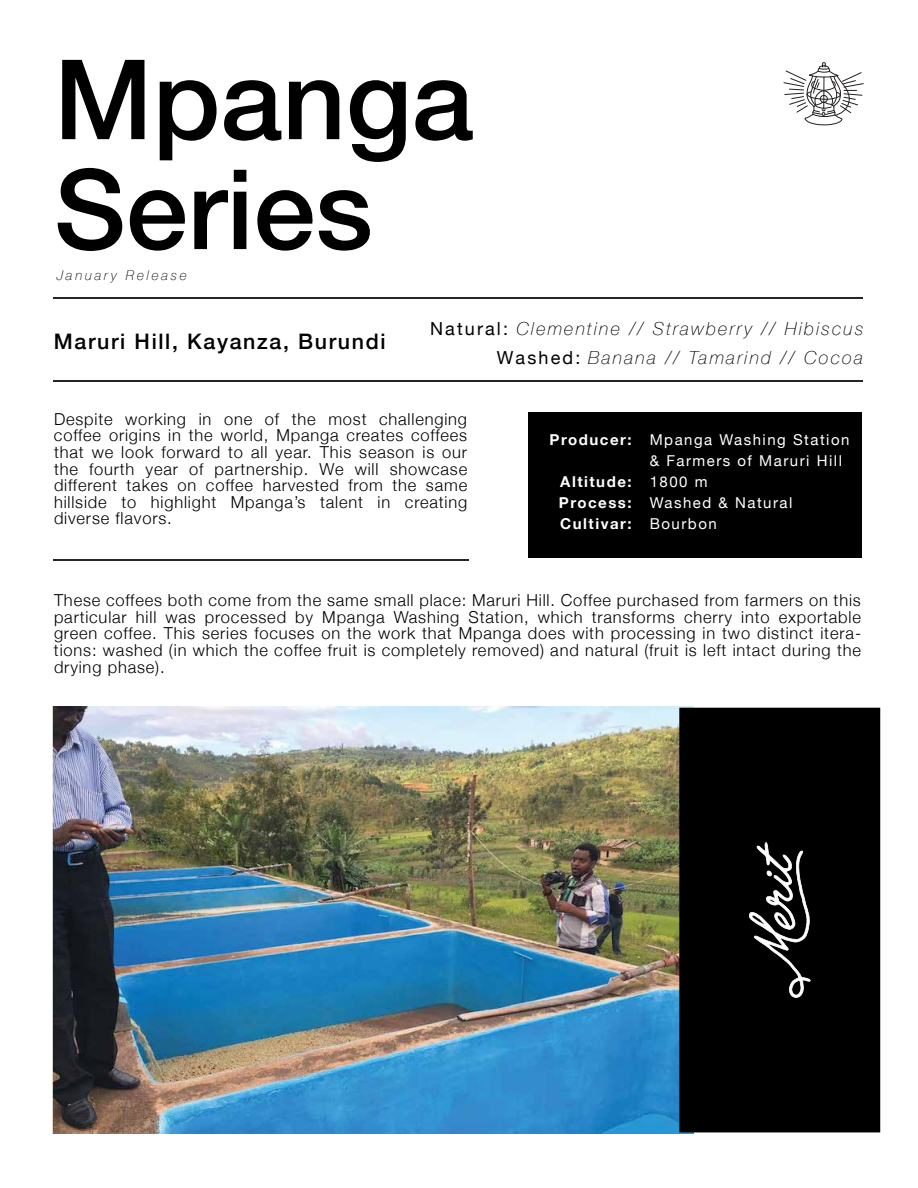
<style>
.page{position:relative;width:918px;height:1188px;background:#fff}
.page>*{position:absolute;margin:0;border:0;box-sizing:border-box;transform-origin:0 0}
.t1{font:500 111px/109.9px "Helvetica Neue";color:#000}
.t2{font:500 21.3px "Helvetica Neue";letter-spacing:.075em;color:#000}
.t3{font:italic 100 18px "Helvetica Neue";letter-spacing:.12em;color:#000}
.t4{font:300 16.5px/16.5px "Helvetica Neue";letter-spacing:.05em;color:#000;text-align:justify}
.t5{font:15px/21px "Helvetica Neue";letter-spacing:.1em;color:#fdfefe}
.t6{font:700 15px/21px "Helvetica Neue";letter-spacing:.1em;color:#fdfefe;text-align:justify}
.t7{font:italic 100 13.5px "Helvetica Neue";letter-spacing:.2em;color:#000}
.s1{font-weight:400;font-style:normal}
</style>
<div class="page">
<svg style="left:783px;top:62px;width:81px;height:63px"></svg>
<img style="left:53px;top:707px;width:640px;height:427px">
<div style="left:528px;top:413px;width:334px;height:145px;background:#000"></div>
<hr style="left:53px;top:559px;width:416px;height:2px;background:#252524">
<hr style="left:53px;top:297px;width:810px;height:2px;background:#252524">
<hr style="left:53px;top:380px;width:810px;height:2px;background:#252524">
<div style="left:679px;top:708px;width:201px;height:424px;background:#000"></div>
<svg style="left:749px;top:842px;width:62px;height:156px;background:#313131"></svg>
<h1 class="t1" style="left:54px;top:36px;width:421px">Mpanga<br>Series</h1>
<p class="t7" style="left:57px;top:265px;width:132px">January Release</p>
<p class="t2" style="left:54px;top:324px;width:333px">Maruri Hill, Kayanza, Burundi</p>
<p class="t3" style="left:430px;top:315px;width:435px"><span class="s1">Natural:</span> Clementine // Strawberry // Hibiscus</p>
<p class="t3" style="left:497px;top:344px;width:368px"><span class="s1">Washed:</span> Banana // Tamarind // Cocoa</p>
<p class="t4" style="left:54px;top:410px;width:415px">Despite working in one of the most challenging coffee origins in the world, Mpanga creates coffees that we look forward to all year. This season is our the fourth year of partnership. We will showcase different takes on coffee harvested from the same hillside to highlight Mpanga’s talent in creating diverse flavors.</p>
<p class="t6" style="left:550px;top:430px;width:84px">Producer:</p>
<p class="t6" style="left:559px;top:472px;width:74px">Altitude:<br>Process:<br>Cultivar:</p>
<p class="t5" style="left:650px;top:430px;width:201px">Mpanga Washing Station &amp; Farmers of Maruri Hill<br>1800 m<br>Washed &amp; Natural<br>Bourbon</p>
<p class="t4" style="left:54px;top:591px;width:809px">These coffees both come from the same small place: Maruri Hill. Coffee purchased from farmers on this particular hill was processed by Mpanga Washing Station, which transforms cherry into exportable green coffee. This series focuses on the work that Mpanga does with processing in two distinct itera&shy;tions: washed (in which the coffee fruit is completely removed) and natural (fruit is left intact during the drying phase).</p>
</div>
